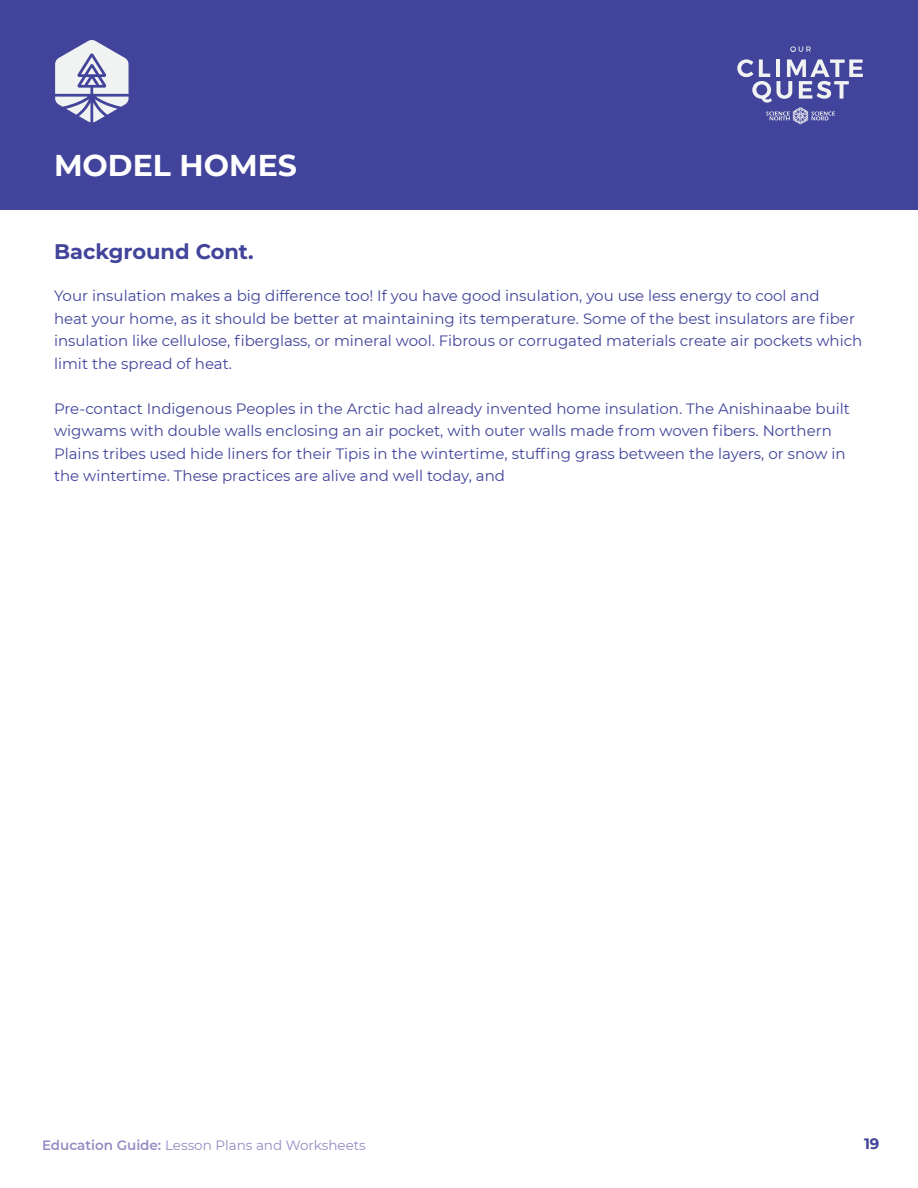
<style>
.page{position:relative;width:918px;height:1188px;background:#fff}
.page>*{position:absolute;margin:0;border:0;box-sizing:border-box;transform-origin:0 0}
.t1{font:700 30px "Montserrat";color:#fff}
.t2{font:700 21px "Montserrat";color:#41449a}
.t3{font:15px/22.5px "Montserrat";color:#41449a}
.t4{font:700 15px "Montserrat";color:#41449a}
.t5{font:13.5px "Montserrat";color:#928dc3}
.s1{font-weight:600}
</style>
<div class="page">
<div style="left:0;top:0;width:918px;height:210px;background:#41449a"></div>
<svg style="left:790px;top:46px;width:21px;height:6px"></svg>
<svg style="left:737px;top:59px;width:126px;height:66px"></svg>
<svg style="left:55px;top:40px;width:74px;height:82px"></svg>
<h1 class="t1" style="left:54px;top:144px;width:244px">MODEL HOMES</h1>
<h2 class="t2" style="left:54px;top:236px;width:201px">Background Cont.</h2>
<p class="t3" style="left:54px;top:284px;width:810px">Your insulation makes a big difference too! If you have good insulation, you use less energy to cool and<br>heat your home, as it should be better at maintaining its temperature. Some of the best insulators are fiber insulation like cellulose, fiberglass, or mineral wool. Fibrous or corrugated materials create air pockets which limit the spread of heat.</p>
<p class="t3" style="left:54px;top:397px;width:797px">Pre-contact Indigenous Peoples in the Arctic had already invented home insulation. The Anishinaabe built wigwams with double walls enclosing an air pocket, with outer walls made from woven fibers. Northern Plains tribes used hide liners for their Tipis in the wintertime, stuffing grass between the layers, or snow in the wintertime. These practices are alive and well today, and</p>
<p class="t5" style="left:42px;top:1136px;width:325px"><span class="s1">Education Guide:</span> Lesson Plans and Worksheets</p>
<p class="t4" style="left:864px;top:1132px;width:17px">19</p>
</div>
